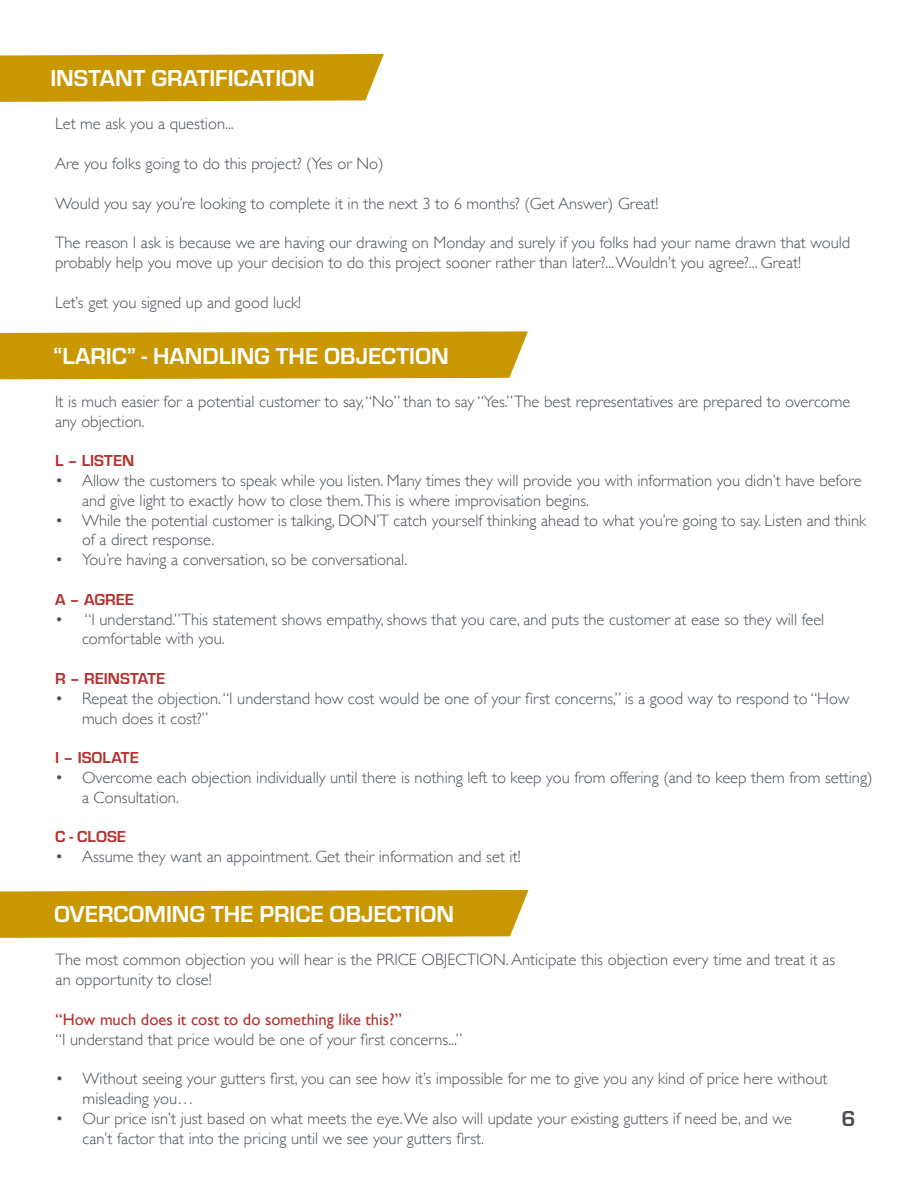
<style>
.page{position:relative;width:918px;height:1188px;background:#fff}
.page>*{position:absolute;margin:0;border:0;box-sizing:border-box;transform-origin:0 0}
.t1{font:700 24px "Eurostile";color:#fff}
.t2{font:700 22.5px "Eurostile";color:#4a4f55}
.t3{font:300 16.5px/19.8px "Gill Sans";color:#484f55}
.t4{font:700 16.5px "Eurostile";color:#b3322f}
.t5{font:16.5px "Gill Sans";color:#b3322f}
</style>
<div class="page">
<svg style="left:0;top:54px;width:384px;height:48px;background:#cb9c0d"></svg>
<div style="left:0;top:331px;width:528px;height:48px;background:#c99700"></div>
<svg style="left:0;top:890px;width:529px;height:48px;background:#cb9c0d"></svg>
<h1 class="t1" style="left:50px;top:61px;width:266px">INSTANT GRATIFICATION</h1>
<p class="t3" style="left:55px;top:113px;width:180px">Let me ask you a question...</p>
<p class="t3" style="left:55px;top:153px;width:330px">Are you folks going to do this project? (Yes or No)</p>
<p class="t3" style="left:55px;top:192px;width:605px">Would you say you’re looking to complete it in the next 3 to 6 months? (Get Answer) Great!</p>
<p class="t3" style="left:55px;top:232px;width:797px">The reason I ask is because we are having our drawing on Monday and surely if you folks had your name drawn that would probably help you move up your decision to do this project sooner rather than later?... Wouldn’t you agree?... Great!</p>
<p class="t3" style="left:55px;top:291px;width:248px">Let’s get you signed up and good luck!</p>
<h1 class="t1" style="left:53px;top:338px;width:397px">“LARIC” - HANDLING THE OBJECTION</h1>
<p class="t3" style="left:55px;top:391px;width:797px">It is much easier for a potential customer to say, “No” than to say “Yes.” The best representatives are prepared to overcome any objection.</p>
<p class="t4" style="left:55px;top:449px;width:81px">L – LISTEN</p>
<p class="t3" style="left:82px;top:470px;width:781px;text-indent:-27px">• Allow the customers to speak while you listen. Many times they will provide you with information you didn’t have before and give light to exactly how to close them.This is where improvisation begins.</p>
<p class="t3" style="left:82px;top:510px;width:786px;text-indent:-27px">• While the potential customer is talking, DON’T catch yourself thinking ahead to what you’re going to say. Listen and think of a direct response.</p>
<p class="t3" style="left:55px;top:549px;width:354px">• You’re having a conversation, so be conversational.</p>
<p class="t4" style="left:55px;top:587px;width:80px">A – AGREE</p>
<p class="t3" style="left:82px;top:609px;width:744px;text-indent:-27px">• “I understand.” This statement shows empathy, shows that you care, and puts the customer at ease so they will feel comfortable with you.</p>
<p class="t4" style="left:55px;top:667px;width:112px">R – REINSTATE</p>
<p class="t3" style="left:82px;top:688px;width:769px;text-indent:-27px">• Repeat the objection. “I understand how cost would be one of your first concerns,” is a good way to respond to “How much does it cost?”</p>
<p class="t4" style="left:55px;top:746px;width:85px">I – ISOLATE</p>
<p class="t3" style="left:82px;top:767px;width:792px;text-indent:-27px">• Overcome each objection individually until there is nothing left to keep you from offering (and to keep them from setting) a Consultation.</p>
<p class="t4" style="left:55px;top:825px;width:73px">C - CLOSE</p>
<p class="t3" style="left:55px;top:846px;width:467px">• Assume they want an appointment. Get their information and set it!</p>
<h1 class="t1" style="left:54px;top:897px;width:402px">OVERCOMING THE PRICE OBJECTION</h1>
<p class="t3" style="left:56px;top:949px;width:781px">The most common objection you will hear is the PRICE OBJECTION. Anticipate this objection every time and treat it as an opportunity to close!</p>
<p class="t5" style="left:56px;top:1009px;width:348px">“How much does it cost to do something like this?”</p>
<p class="t3" style="left:56px;top:1028px;width:408px">“I understand that price would be one of your first concerns...”</p>
<p class="t3" style="left:83px;top:1068px;width:746px;text-indent:-27px">• Without seeing your gutters first, you can see how it’s impossible for me to give you any kind of price here without misleading you…</p>
<p class="t3" style="left:83px;top:1108px;width:711px;text-indent:-27px">• Our price isn’t just based on what meets the eye. We also will update your existing gutters if need be, and we can’t factor that into the pricing until we see your gutters first.</p>
<h2 class="t2" style="left:842px;top:1102px;width:16px">6</h2>
</div>
